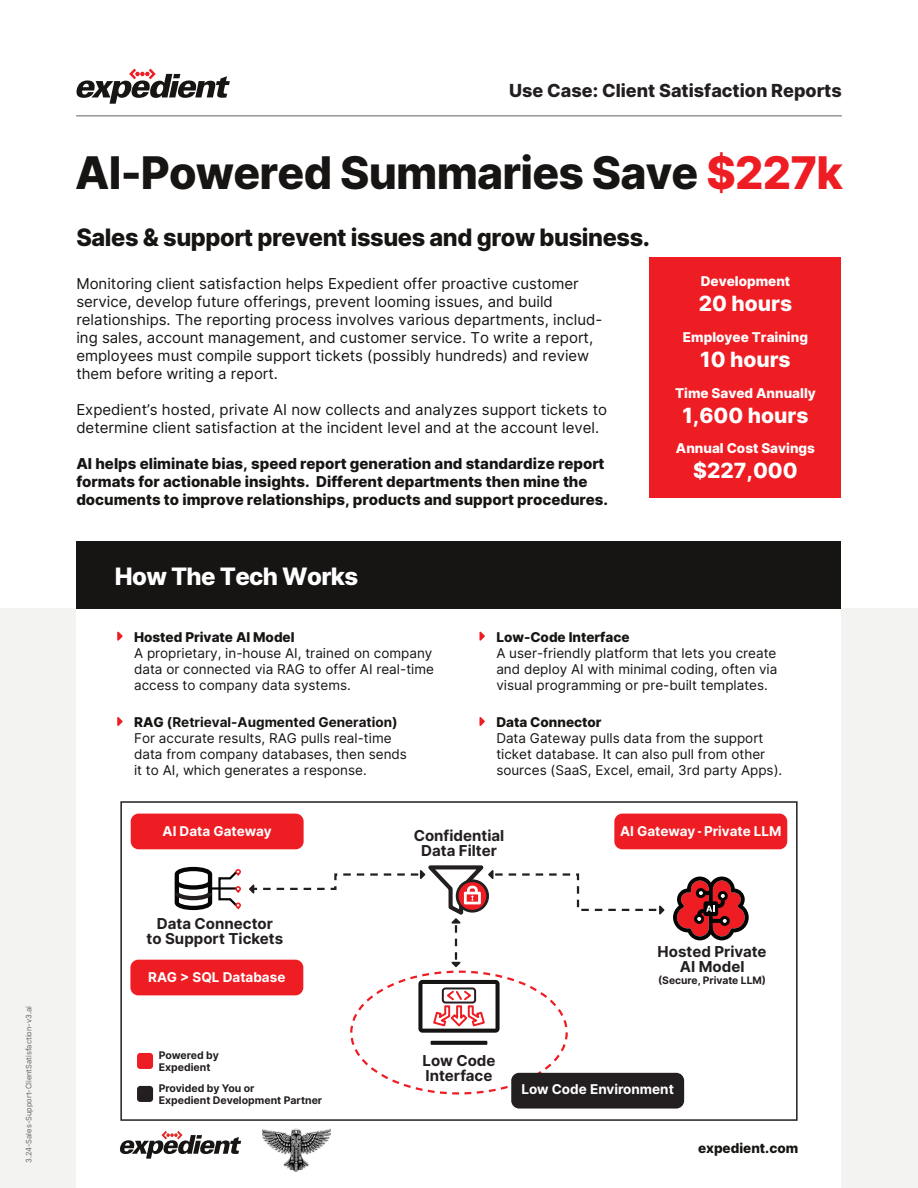
<style>
.page{position:relative;width:918px;height:1188px;background:#fff}
.page>*{position:absolute;margin:0;border:0;box-sizing:border-box;transform-origin:0 0}
.t1{font:800 45px "Inter";letter-spacing:-.02em;color:#171513}
.t2{font:800 24px "Inter";letter-spacing:-.015em;color:#171513}
.t3{font:800 24px "Inter";letter-spacing:-.025em;color:#fff}
.t4{font:800 21px "Inter";color:#fff}
.t5{font:800 18px "Inter";color:#231f20}
.t6{font:15px/18px "Inter";color:#171513}
.t7{font:800 15px/18px "Inter";color:#171513}
.t8{font:700 15px/15px "Inter";color:#231f20;text-align:center}
.t9{font:13.5px/16.2px "Inter";color:#171513}
.t10{font:700 13.5px "Inter";color:#fff}
.t11{font:800 13.5px "Inter";color:#171513}
.t12{font:800 13.5px "Inter";color:#fff}
.t13{font:700 10.5px/12px "Inter";color:#231f20}
.t14{font:700 10.35px "Inter";color:#231f20}
.t15{font:7.5px "Inter";color:#646464}
.s1{color:#ee1d23}
.s2{font-weight:800}
.s3{font-weight:700}
</style>
<div class="page">
<div style="left:0;top:609px;width:918px;height:579px;background:#f3f3f2"></div>
<div style="left:76px;top:608px;width:765px;height:580px;background:#fff"></div>
<div style="left:76px;top:542px;width:765px;height:67px;background:#171513"></div>
<svg style="left:76px;top:69px;width:154px;height:35px"></svg>
<hr style="left:76px;top:116px;width:766px;height:1px;background:#646464">
<div style="left:120px;top:801px;width:678px;height:320px;border:2px solid #231f20"></div>
<div style="left:650px;top:257px;width:191px;height:241px;background:#ee1d23"></div>
<svg style="left:117px;top:632px;width:6px;height:9px"></svg>
<svg style="left:479px;top:632px;width:6px;height:9px"></svg>
<svg style="left:479px;top:717px;width:6px;height:9px"></svg>
<svg style="left:120px;top:1131px;width:121px;height:28px"></svg>
<svg style="left:673px;top:877px;width:76px;height:63px"></svg>
<svg style="left:174px;top:866px;width:67px;height:45px"></svg>
<svg style="left:418px;top:980px;width:82px;height:65px"></svg>
<div style="left:511px;top:1073px;width:173px;height:36px;background:#231f20;border-radius:8px"></div>
<div style="left:131px;top:814px;width:173px;height:35px;background:#ee1d23;border-radius:8px"></div>
<svg style="left:249px;top:865px;width:416px;height:102px"></svg>
<div style="left:130px;top:960px;width:173px;height:35px;background:#ee1d23;border-radius:8px"></div>
<svg style="left:117px;top:717px;width:6px;height:9px"></svg>
<div style="left:614px;top:814px;width:173px;height:35px;background:#ee1d23;border-radius:8px"></div>
<div style="left:137px;top:1053px;width:16px;height:16px;background:#ee1d23;border-radius:3px"></div>
<div style="left:137px;top:1086px;width:16px;height:16px;background:#231f20;border-radius:3px"></div>
<img style="left:263px;top:1128px;width:67px;height:45px">
<p class="t15" style="left:23px;top:1163px;width:158px;rotate:-90deg">3.24-Sales-Support-ClientSatisfaction-v3.ai</p>
<p class="t5" style="left:509px;top:77px;width:334px">Use Case: Client Satisfaction Reports</p>
<h1 class="t1" style="left:75px;top:139px;width:769px">AI-Powered Summaries Save <span class="s1">$227k</span></h1>
<h2 class="t2" style="left:76px;top:219px;width:575px">Sales &amp; support prevent issues and grow business.</h2>
<p class="t6" style="left:76px;top:275px;width:528px">Monitoring client satisfaction helps Expedient offer proactive customer service, develop future offerings, prevent looming issues, and build relationships. The reporting process involves various departments, includ&shy;ing sales, account management, and customer service. To write a report, employees must compile support tickets (possibly hundreds) and review them before writing a report.</p>
<p class="t6" style="left:76px;top:401px;width:532px">Expedient’s hosted, private AI now collects and analyzes support tickets to determine client satisfaction at the incident level and at the account level.</p>
<p class="t7" style="left:76px;top:455px;width:533px">AI helps eliminate bias, speed report generation and standardize report formats for actionable insights. Different departments then mine the documents to improve relationships, products and support procedures.</p>
<h2 class="t3" style="left:115px;top:558px;width:245px">How The Tech Works</h2>
<p class="t12" style="left:701px;top:271px;width:91px">Development</p>
<h3 class="t4" style="left:699px;top:287px;width:95px">20 hours</h3>
<p class="t12" style="left:683px;top:327px;width:127px">Employee Training</p>
<h3 class="t4" style="left:700px;top:344px;width:92px">10 hours</h3>
<p class="t12" style="left:675px;top:383px;width:142px">Time Saved Annually</p>
<h3 class="t4" style="left:682px;top:400px;width:127px">1,600 hours</h3>
<p class="t12" style="left:676px;top:438px;width:141px">Annual Cost Savings</p>
<h3 class="t4" style="left:693px;top:455px;width:106px">$227,000</h3>
<p class="t11" style="left:134px;top:626px;width:162px">Hosted Private AI Model</p>
<p class="t9" style="left:134px;top:644px;width:301px">A proprietary, in-house AI, trained on company data or connected via RAG to offer AI real-time access to company data systems.</p>
<p class="t9" style="left:134px;top:714px;width:274px"><span class="s2">RAG</span> <span class="s3">(Retrieval-Augmented Generation)<br></span>For accurate results, RAG pulls real-time data from company databases, then sends it to AI, which generates a response.</p>
<p class="t11" style="left:496px;top:626px;width:135px">Low-Code Interface</p>
<p class="t9" style="left:496px;top:644px;width:283px;text-align:justify">A user-friendly platform that lets you create and deploy AI with minimal coding, often via visual programming or pre-built templates.</p>
<p class="t11" style="left:496px;top:712px;width:107px">Data Connector</p>
<p class="t9" style="left:496px;top:730px;width:287px">Data Gateway pulls data from the support ticket database. It can also pull from other sources (SaaS, Excel, email, 3rd party Apps).</p>
<p class="t10" style="left:163px;top:821px;width:111px">AI Data Gateway</p>
<p class="t8" style="left:147px;top:916px;width:138px">Data Connector<br>to Support Tickets</p>
<p class="t10" style="left:148px;top:967px;width:139px">RAG &gt; SQL Database</p>
<p class="t13" style="left:159px;top:1049px;width:62px">Powered by<br>Expedient</p>
<p class="t13" style="left:159px;top:1081px;width:165px">Provided by You or<br>Expedient Development Partner</p>
<p class="t8" style="left:414px;top:828px;width:92px">Confidential<br>Data Filter</p>
<p class="t10" style="left:620px;top:821px;width:163px">AI Gateway - Private LLM</p>
<p class="t8" style="left:658px;top:943px;width:110px">Hosted Private<br>AI Model</p>
<p class="t14" style="left:658px;top:973px;width:110px">(Secure, Private LLM)</p>
<p class="t8" style="left:422px;top:1053px;width:75px;text-align:left">Low Code<br>Interface</p>
<p class="t10" style="left:521px;top:1079px;width:154px">Low Code Environment</p>
<p class="t11" style="left:698px;top:1138px;width:102px">expedient.com</p>
</div>
